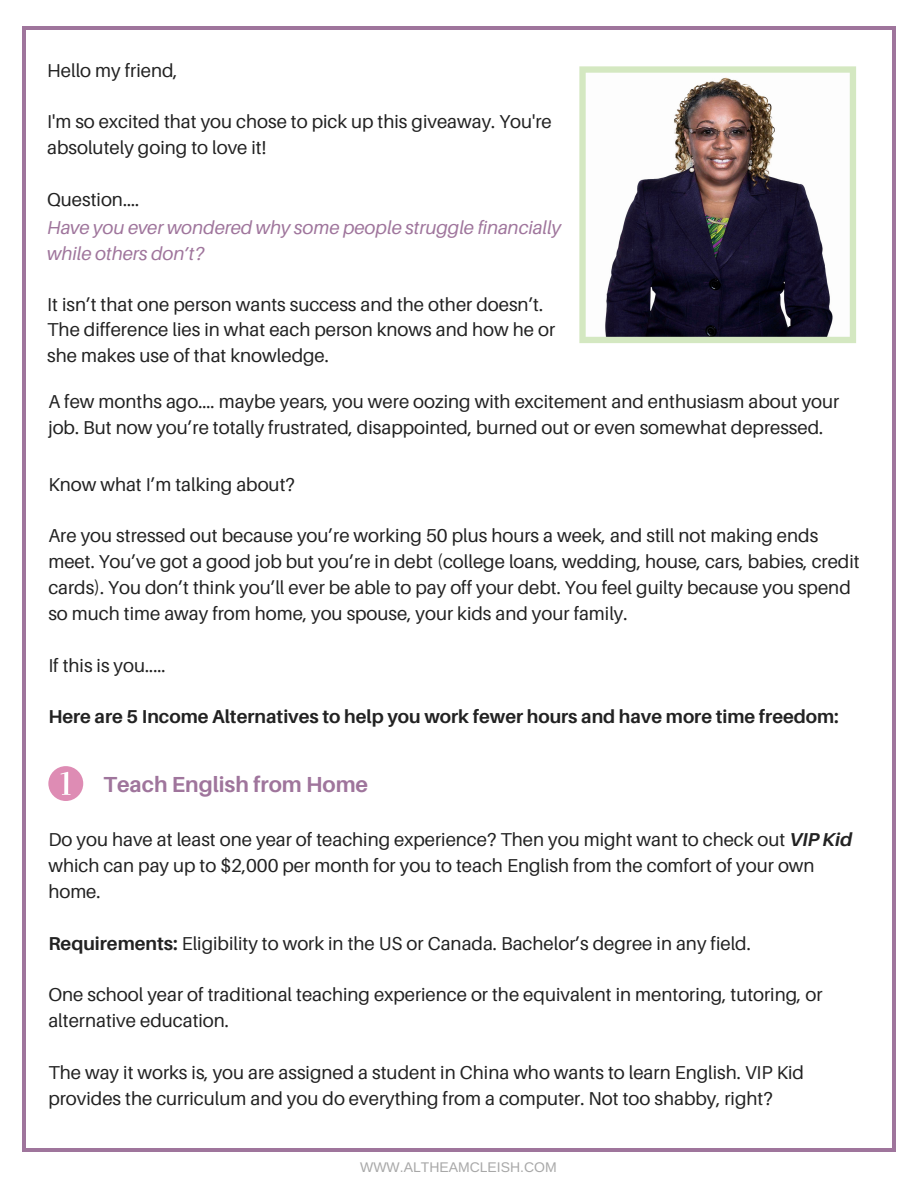
<style>
.page{position:relative;width:918px;height:1188px;background:#fff}
.page>*{position:absolute;margin:0;border:0;box-sizing:border-box;transform-origin:0 0}
.t1{font:700 21.75px "Aileron";color:#9f759c}
.t2{font:18.75px/25.8px "Aileron";color:#222}
.t3{font:700 18.75px "Aileron";color:#222}
.t4{font:italic 18.75px/25.8px "Aileron";color:#9f759c}
.t5{font:13.95px "Arimo";color:#a8a8a8}
.s1{font-weight:700;font-style:italic}
.s2{font-weight:700}
</style>
<div class="page">
<hr style="left:23px;top:29px;width:3px;height:1120px;background:#9f759c">
<hr style="left:892px;top:29px;width:3px;height:1120px;background:#9f759c">
<hr style="left:26px;top:1149px;width:866px;height:3px;background:#9f759c">
<hr style="left:26px;top:26px;width:866px;height:3px;background:#9f759c">
<svg style="left:579px;top:66px;width:277px;height:277px"></svg>
<svg style="left:48px;top:766px;width:35px;height:35px"></svg>
<p class="t2" style="left:47px;top:57px;width:132px">Hello my friend,</p>
<p class="t2" style="left:47px;top:108px;width:506px">I'm so excited that you chose to pick up this giveaway. You're absolutely going to love it!</p>
<p class="t2" style="left:47px;top:186px;width:94px">Question....</p>
<p class="t4" style="left:47px;top:214px;width:515px">Have you ever wondered why some people struggle financially while others don’t?</p>
<p class="t2" style="left:47px;top:291px;width:510px">It isn’t that one person wants success and the other doesn’t.<br>The difference lies in what each person knows and how he or she makes use of that knowledge.</p>
<p class="t2" style="left:48px;top:389px;width:793px">A few months ago.... maybe years, you were oozing with excitement and enthusiasm about your job. But now you’re totally frustrated, disappointed, burned out or even somewhat depressed.</p>
<p class="t2" style="left:48px;top:471px;width:248px">Know what I’m talking about?</p>
<p class="t2" style="left:48px;top:522px;width:813px">Are you stressed out because you’re working 50 plus hours a week, and still not making ends meet. You’ve got a good job but you’re in debt (college loans, wedding, house, cars, babies, credit cards). You don’t think you’ll ever be able to pay off your debt. You feel guilty because you spend so much time away from home, you spouse, your kids and your family.</p>
<p class="t2" style="left:48px;top:652px;width:119px">If this is you.....</p>
<p class="t3" style="left:48px;top:705px;width:792px">Here are 5 Income Alternatives to help you work fewer hours and have more time freedom:</p>
<p class="t1" style="left:104px;top:771px;width:266px">Teach English from Home</p>
<p class="t2" style="left:48px;top:826px;width:805px">Do you have at least one year of teaching experience? Then you might want to check out <span class="s1">VIP Kid </span>which can pay up to $2,000 per month for you to teach English from the comfort of your own home.</p>
<p class="t2" style="left:48px;top:930px;width:704px"><span class="s2">Requirements:</span> Eligibility to work in the US or Canada. Bachelor’s degree in any field.</p>
<p class="t2" style="left:48px;top:981px;width:776px">One school year of traditional teaching experience or the equivalent in mentoring, tutoring, or alternative education.</p>
<p class="t2" style="left:48px;top:1059px;width:757px">The way it works is, you are assigned a student in China who wants to learn English. VIP Kid provides the curriculum and you do everything from a computer. Not too shabby, right?</p>
<p class="t5" style="left:360px;top:1160px;width:198px">WWW.ALTHEAMCLEISH.COM</p>
</div>
